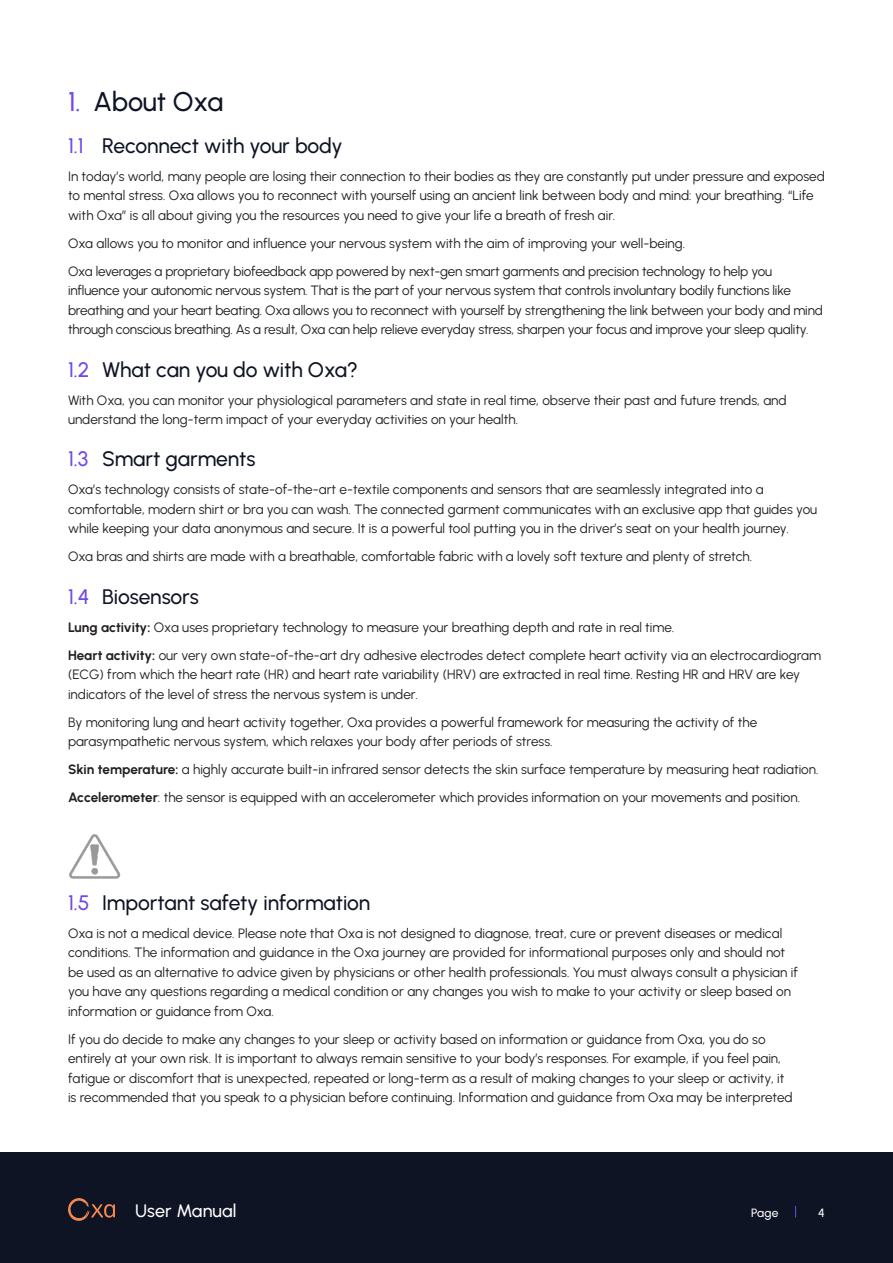
<style>
.page{position:relative;width:893px;height:1263px;background:#fff}
.page>*{position:absolute;margin:0;border:0;box-sizing:border-box;transform-origin:0 0}
.t1{font:500 27px "Urbanist";letter-spacing:-.01em;color:#0f1424}
.t2{font:500 21px "Urbanist";letter-spacing:-.005em;color:#0f1424}
.t3{font:500 18px "Urbanist";letter-spacing:.01em;color:#fff}
._03_Body{font:13.5px/19.5px "Urbanist";color:#231f20}
.t4{font:500 12px "Urbanist";color:#fff}
.s1{color:#7148e8}
.s2{font-weight:700}
</style>
<div class="page">
<div style="left:0;top:1152px;width:893px;height:111px;background:#0f1424"></div>
<svg style="left:68px;top:1198px;width:47px;height:23px"></svg>
<img style="left:69px;top:834px;width:51px;height:45px">
<p class="t1" style="left:68px;top:84px;width:157px"><span class="s1">1.</span> About Oxa</p>
<p class="t2" style="left:68px;top:132px;width:276px"><span class="s1">1.1</span> Reconnect with your body</p>
<p class="_03_Body" style="left:68px;top:166px;width:758px">In today’s world, many people are losing their connection to their bodies as they are constantly put under pressure and exposed to mental stress. Oxa allows you to reconnect with yourself using an ancient link between body and mind: your breathing. “Life with Oxa” is all about giving you the resources you need to give your life a breath of fresh air.</p>
<p class="_03_Body" style="left:68px;top:233px;width:619px">Oxa allows you to monitor and influence your nervous system with the aim of improving your well-being.</p>
<p class="_03_Body" style="left:68px;top:261px;width:756px">Oxa leverages a proprietary biofeedback app powered by next-gen smart garments and precision technology to help you influence your autonomic nervous system. That is the part of your nervous system that controls involuntary bodily functions like breathing and your heart beating. Oxa allows you to reconnect with yourself by strengthening the link between your body and mind through conscious breathing. As a result, Oxa can help relieve everyday stress, sharpen your focus and improve your sleep quality.</p>
<p class="t2" style="left:68px;top:356px;width:291px"><span class="s1">1.2</span> What can you do with Oxa?</p>
<p class="_03_Body" style="left:68px;top:390px;width:720px">With Oxa, you can monitor your physiological parameters and state in real time, observe their past and future trends, and understand the long-term impact of your everyday activities on your health.</p>
<p class="t2" style="left:68px;top:445px;width:189px"><span class="s1">1.3</span> Smart garments</p>
<p class="_03_Body" style="left:68px;top:479px;width:751px">Oxa’s technology consists of state-of-the-art e-textile components and sensors that are seamlessly integrated into a comfortable, modern shirt or bra you can wash. The connected garment communicates with an exclusive app that guides you while keeping your data anonymous and secure. It is a powerful tool putting you in the driver’s seat on your health journey.</p>
<p class="_03_Body" style="left:68px;top:546px;width:686px">Oxa bras and shirts are made with a breathable, comfortable fabric with a lovely soft texture and plenty of stretch.</p>
<p class="t2" style="left:68px;top:582px;width:132px"><span class="s1">1.4</span> Biosensors</p>
<p class="_03_Body" style="left:68px;top:617px;width:608px"><span class="s2">Lung activity:</span> Oxa uses proprietary technology to measure your breathing depth and rate in real time.</p>
<p class="_03_Body" style="left:68px;top:645px;width:754px"><span class="s2">Heart activity:</span> our very own state-of-the-art dry adhesive electrodes detect complete heart activity via an electrocardiogram (ECG) from which the heart rate (HR) and heart rate variability (HRV) are extracted in real time. Resting HR and HRV are key indicators of the level of stress the nervous system is under.</p>
<p class="_03_Body" style="left:68px;top:712px;width:691px">By monitoring lung and heart activity together, Oxa provides a powerful framework for measuring the activity of the parasympathetic nervous system, which relaxes your body after periods of stress.</p>
<p class="_03_Body" style="left:68px;top:759px;width:752px"><span class="s2">Skin temperature:</span> a highly accurate built-in infrared sensor detects the skin surface temperature by measuring heat radiation.</p>
<p class="_03_Body" style="left:68px;top:787px;width:734px"><span class="s2">Accelerometer</span>: the sensor is equipped with an accelerometer which provides information on your movements and position.</p>
<p class="t2" style="left:68px;top:888px;width:304px"><span class="s1">1.5</span> Important safety information</p>
<p class="_03_Body" style="left:68px;top:923px;width:731px">Oxa is not a medical device. Please note that Oxa is not designed to diagnose, treat, cure or prevent diseases or medical conditions. The information and guidance in the Oxa journey are provided for informational purposes only and should not be used as an alternative to advice given by physicians or other health professionals. You must always consult a physician if you have any questions regarding a medical condition or any changes you wish to make to your activity or sleep based on information or guidance from Oxa.</p>
<p class="_03_Body" style="left:68px;top:1029px;width:726px">If you do decide to make any changes to your sleep or activity based on information or guidance from Oxa, you do so entirely at your own risk. It is important to always remain sensitive to your body’s responses. For example, if you feel pain, fatigue or discomfort that is unexpected, repeated or long-term as a result of making changes to your sleep or activity, it is recommended that you speak to a physician before continuing. Information and guidance from Oxa may be interpreted</p>
<h3 class="t3" style="left:135px;top:1199px;width:103px">User Manual</h3>
<p class="t4" style="left:751px;top:1205px;width:29px">Page</p>
<p class="t4" style="left:818px;top:1205px;width:8px">4</p>
</div>
